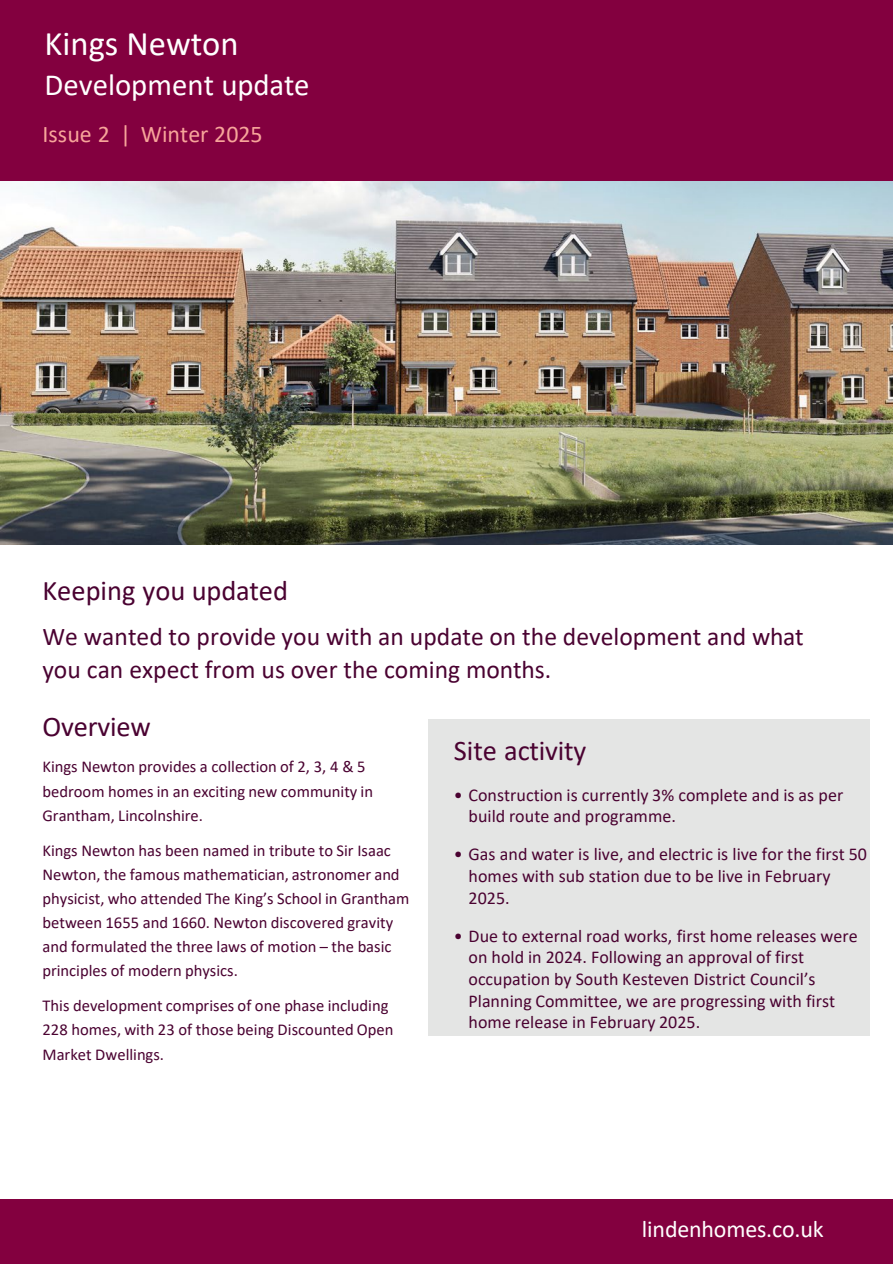
<style>
.page{position:relative;width:893px;height:1264px;background:#fff}
.page>*{position:absolute;margin:0;border:0;box-sizing:border-box;transform-origin:0 0}
.t1{font:34.5px "Calibri";color:#fff}
.t2{font:30.75px "Calibri";color:#fff}
.t3{font:28.5px "Calibri";letter-spacing:-.005em;color:#4a0231}
.t4{font:25.5px/33.2px "Calibri";color:#4a0231}
.t5{font:24px "Calibri";color:#f7a59a}
.t6{font:24px "Calibri";letter-spacing:-.005em;color:#fff}
.t7{font:18px/21.6px "Calibri";color:#4a0231}
.t8{font:16.5px/24.2px "Calibri";color:#4a0231}
</style>
<div class="page">
<div style="left:0;top:1198px;width:892px;height:65px;background:#83003f"></div>
<div style="left:0;top:0;width:892px;height:183px;background:#83003f"></div>
<div style="left:428px;top:719px;width:441px;height:316px;background:#e4e5e4"></div>
<img style="left:0;top:181px;width:892px;height:364px">
<h1 class="t1" style="left:45px;top:19px;width:195px">Kings Newton</h1>
<p class="t2" style="left:45px;top:63px;width:266px">Development update</p>
<p class="t5" style="left:42px;top:118px;width:222px">Issue 2 | Winter 2025</p>
<h3 class="t3" style="left:42px;top:571px;width:247px">Keeping you updated</h3>
<h3 class="t4" style="left:42px;top:619px;width:762px">We wanted to provide you with an update on the development and what you can expect from us over the coming months.</h3>
<p class="t3" style="left:42px;top:706px;width:110px">Overview</p>
<p class="t8" style="left:42px;top:754px;width:332px">Kings Newton provides a collection of 2, 3, 4 &amp; 5 bedroom homes in an exciting new community in<br>Grantham, Lincolnshire.</p>
<p class="t8" style="left:42px;top:837px;width:368px">Kings Newton has been named in tribute to Sir Isaac Newton, the famous mathematician, astronomer and physicist, who attended The King’s School in Grantham between 1655 and 1660. Newton discovered gravity and formulated the three laws of motion – the basic principles of modern physics.</p>
<p class="t8" style="left:42px;top:992px;width:352px">This development comprises of one phase including<br>228 homes, with 23 of those being Discounted Open<br>Market Dwellings.</p>
<p class="t3" style="left:453px;top:730px;width:134px">Site activity</p>
<p class="t7" style="left:468px;top:783px;width:376px;text-indent:-15px">• Construction is currently 3% complete and is as per build route and programme.</p>
<p class="t7" style="left:468px;top:842px;width:400px;text-indent:-15px">• Gas and water is live, and electric is live for the first 50 homes with sub station due to be live in February<br>2025.</p>
<p class="t7" style="left:468px;top:924px;width:390px;text-indent:-15px">• Due to external road works, first home releases were on hold in 2024. Following an approval of first occupation by South Kesteven District Council’s Planning Committee, we are progressing with first home release in February 2025.</p>
<h3 class="t6" style="left:641px;top:1211px;width:183px">lindenhomes.co.uk</h3>
</div>
